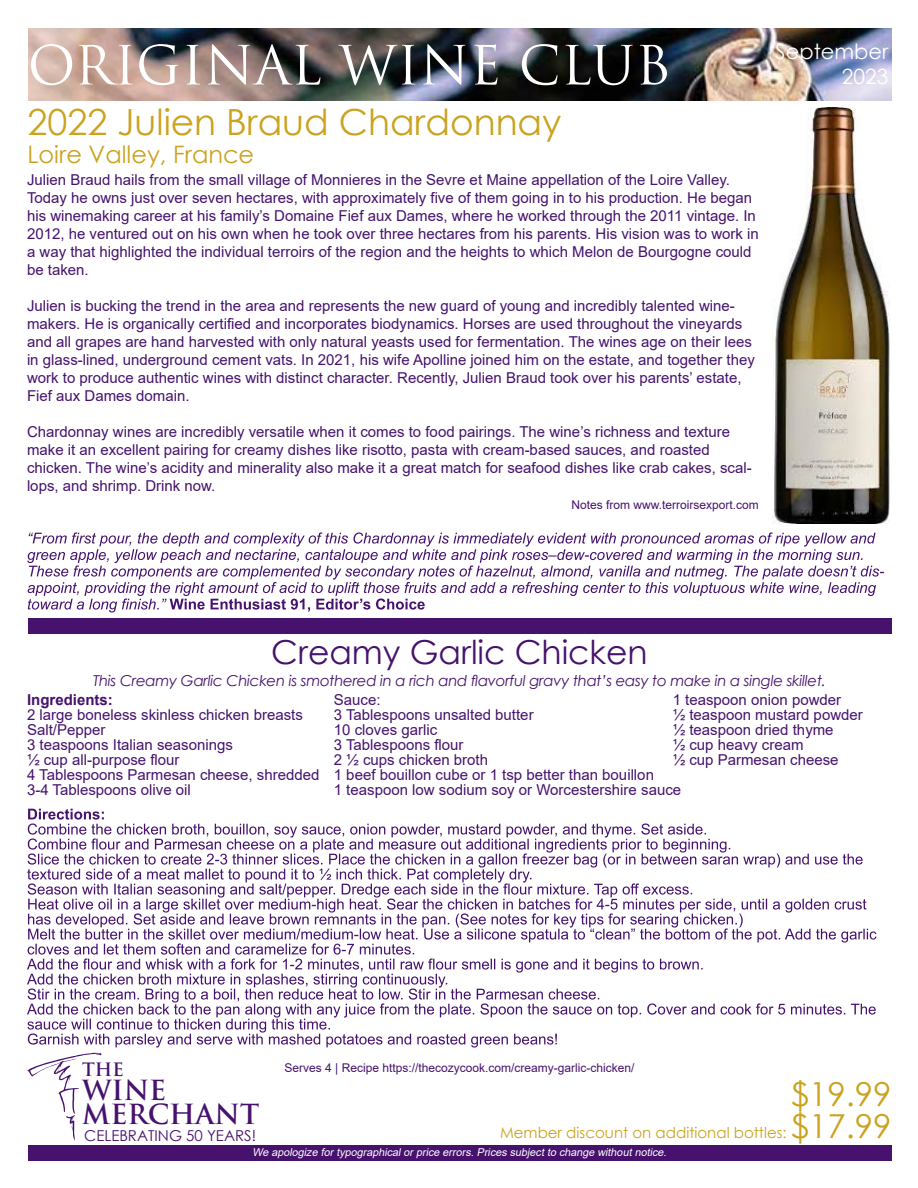
<style>
.page{position:relative;width:918px;height:1188px;background:#fff}
.page>*{position:absolute;margin:0;border:0;box-sizing:border-box;transform-origin:0 0}
.t1{font:52.5px "Trajan Pro";color:#fff}
.t2{font:36px "Century Gothic";color:#caa31f}
.t3{font:33px "Century Gothic";color:#46126d}
.t4{font:33px "Century Gothic";color:#caa31f}
.t5{font:700 27px/24px "Trajan Pro";color:#46126d}
.t6{font:24px "Century Gothic";color:#caa31f}
.t7{font:21px/25.2px "Century Gothic";color:#fff;text-align:right}
.t8{font:700 18px "Trajan Pro";color:#46126d}
.t9{font:15px/15px "Arial";color:#46126d}
.t10{font:italic 15px "Century Gothic";letter-spacing:-.02em;color:#46126d}
.t11{font:15px "Century Gothic";color:#caa31f}
.t12{font:15px "Century Gothic";color:#46126d}
.t13{font:700 15px "Arial";color:#46126d}
.t14{font:12px "Arial";color:#46126d}
.t15{font:italic 10.8px "Arial";color:#fff}
.s1{font-size:33px}
</style>
<div class="page">
<img style="left:28px;top:28px;width:864px;height:72px">
<div style="left:28px;top:1146px;width:864px;height:15px;background:#46126d"></div>
<div style="left:28px;top:618px;width:864px;height:15px;background:#46126d"></div>
<img style="left:773px;top:108px;width:117px;height:416px">
<svg style="left:27px;top:532px;width:857px;height:81px"></svg>
<svg style="left:27px;top:809px;width:849px;height:331px"></svg>
<h1 class="t1" style="left:28px;top:32px;width:645px">ORIGINAL WINE CLUB</h1>
<h2 class="t2" style="left:28px;top:97px;width:536px">2022 Julien Braud Chardonnay</h2>
<h3 class="t6" style="left:28px;top:138px;width:228px">Loire Valley, France</h3>
<p class="t9" style="left:27px;top:171px;width:733px;line-height:18px">Julien Braud hails from the small village of Monnieres in the Sevre et Maine appellation of the Loire Valley.<br>Today he owns just over seven hectares, with approximately five of them going in to his production. He began his winemaking career at his family’s Domaine Fief aux Dames, where he worked through the 2011 vintage. In 2012, he ventured out on his own when he took over three hectares from his parents. His vision was to work in a way that highlighted the individual terroirs of the region and the heights to which Melon de Bourgogne could be taken.</p>
<p class="t9" style="left:27px;top:297px;width:729px;line-height:18px">Julien is bucking the trend in the area and represents the new guard of young and incredibly talented wine&shy;makers. He is organically certified and incorporates biodynamics. Horses are used throughout the vineyards and all grapes are hand harvested with only natural yeasts used for fermentation. The wines age on their lees in glass-lined, underground cement vats. In 2021, his wife Apolline joined him on the estate, and together they work to produce authentic wines with distinct character. Recently, Julien Braud took over his parents’ estate, Fief aux Dames domain.</p>
<p class="t9" style="left:27px;top:423px;width:726px;line-height:18px">Chardonnay wines are incredibly versatile when it comes to food pairings. The wine’s richness and texture make it an excellent pairing for creamy dishes like risotto, pasta with cream-based sauces, and roasted chicken. The wine’s acidity and minerality also make it a great match for seafood dishes like crab cakes, scal&shy;lops, and shrimp. Drink now.</p>
<p class="t14" style="left:572px;top:497px;width:189px">Notes from www.terroirsexport.com</p>
<h3 class="t7" style="left:775px;top:39px;width:115px">September<br>2023</h3>
<h3 class="t3" style="left:271px;top:629px;width:378px">Creamy Garlic Chicken</h3>
<p class="t10" style="left:93px;top:670px;width:735px">This Creamy Garlic Chicken is smothered in a rich and flavorful gravy that’s easy to make in a single skillet.</p>
<p class="t13" style="left:27px;top:689px;width:87px">Ingredients:</p>
<p class="t9" style="left:27px;top:707px;width:294px">2 large boneless skinless chicken breasts<br>Salt/Pepper<br>3 teaspoons Italian seasonings<br>½ cup all-purpose flour<br>4 Tablespoons Parmesan cheese, shredded<br>3-4 Tablespoons olive oil</p>
<p class="t9" style="left:334px;top:692px;width:349px">Sauce:<br>3 Tablespoons unsalted butter<br>10 cloves garlic<br>3 Tablespoons flour<br>2 ½ cups chicken broth<br>1 beef bouillon cube or 1 tsp better than bouillon<br>1 teaspoon low sodium soy or Worcestershire sauce</p>
<p class="t9" style="left:673px;top:692px;width:192px">1 teaspoon onion powder<br>½ teaspoon mustard powder ½ teaspoon dried thyme<br>½ cup heavy cream<br>½ cup Parmesan cheese</p>
<p class="t8" style="left:82px;top:1058px;width:43px">THE</p>
<h3 class="t5" style="left:82px;top:1079px;width:178px">WINE<br>MERCHANT</h3>
<p class="t12" style="left:84px;top:1126px;width:173px">CELEBRATING 50 YEARS!</p>
<p class="t15" style="left:252px;top:1145px;width:418px">We apologize fortypographicalorprice errors. Prices subjectto change withoutnotice.</p>
<p class="t14" style="left:285px;top:1060px;width:351px">Serves 4 | Recipe https://thecozycook.com/creamy-garlic-chicken/</p>
<h3 class="t4" style="left:791px;top:1071px;width:102px">$19.99</h3>
<p class="t11" style="left:500px;top:1122px;width:393px">Member discount on additional bottles: <span class="s1">$17.99</span></p>
</div>
